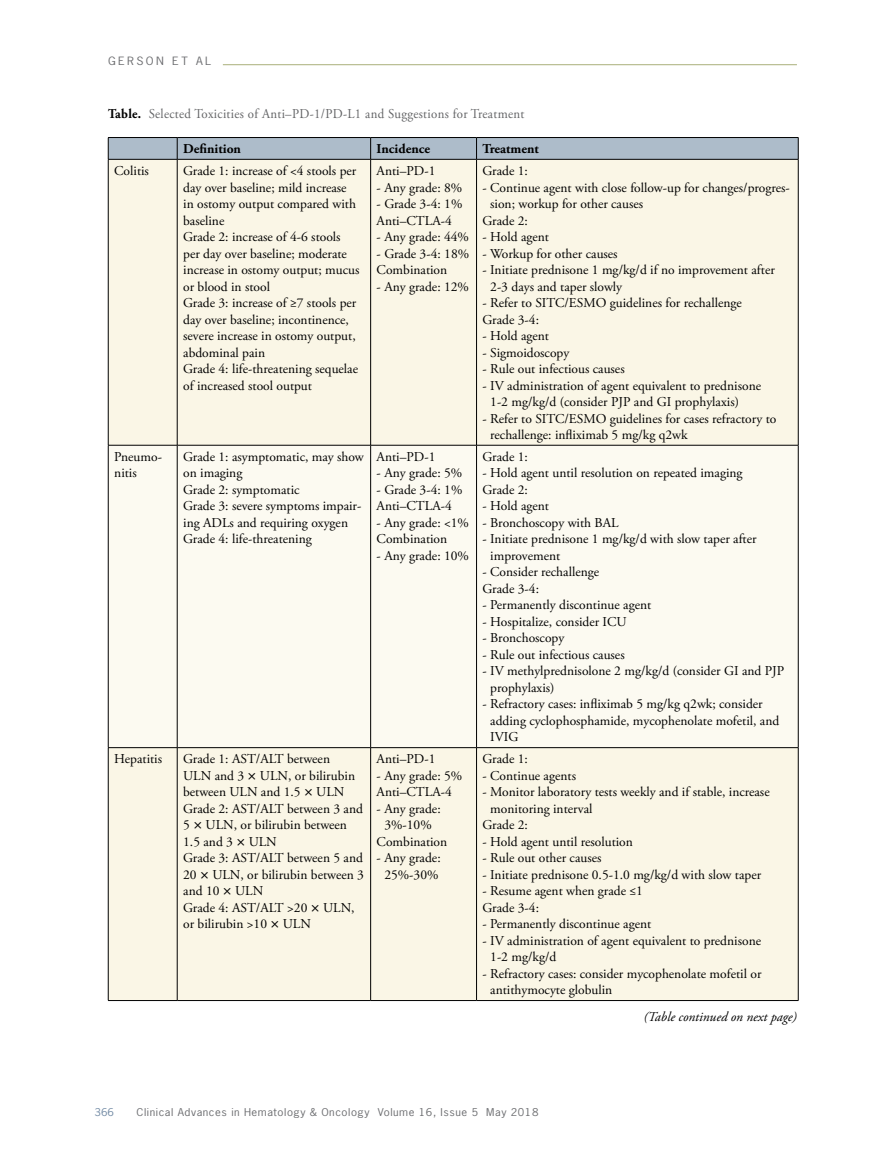
<style>
.page{position:relative;width:878px;height:1175px;background:#fff}
.page>*{position:absolute;margin:0;border:0;box-sizing:border-box;transform-origin:0 0}
.t1{font:13.5px/16.5px "Adobe Garamond Pro";color:#000}
.t2{font:13.5px "Adobe Garamond Pro";letter-spacing:.025em;color:#636466;scale:.95 1}
.t3{font:700 13.5px "Adobe Garamond Pro";color:#000}
.t4{font:italic 13.5px "Adobe Garamond Pro";color:#000}
.t5{font:10.8px "News Gothic Std";letter-spacing:.2em;color:#6d6e71;scale:1.11 1}
.t6{font:10.2px "News Gothic Std";letter-spacing:.05em;color:#6d6e71;scale:1.11 1}
.t7{font:10.2px "News Gothic Std";color:#738ba5;scale:1.11 1}
.s1{font-weight:700;color:#000}
.s2{font-family:"News Gothic Std"}
</style>
<div class="page">
<hr style="left:223px;top:64px;width:573px;height:1px;background:#a9b07b">
<div style="left:109px;top:160px;width:689px;height:840px;background:#faf6e6"></div>
<div style="left:109px;top:446px;width:689px;height:301px;background:#fcfaf1"></div>
<svg style="left:108px;top:137px;width:691px;height:22px;background:#a2b0bd"></svg>
<hr style="left:108px;top:159px;width:69px;height:1px;background:#000">
<hr style="left:108px;top:159px;width:1px;height:286px;background:#000">
<hr style="left:177px;top:159px;width:193px;height:1px;background:#000">
<hr style="left:177px;top:159px;width:1px;height:286px;background:#000">
<hr style="left:370px;top:159px;width:106px;height:1px;background:#000">
<hr style="left:370px;top:159px;width:1px;height:286px;background:#000">
<hr style="left:476px;top:159px;width:322px;height:1px;background:#000">
<hr style="left:476px;top:159px;width:1px;height:286px;background:#000">
<hr style="left:798px;top:159px;width:1px;height:286px;background:#000">
<hr style="left:108px;top:1000px;width:69px;height:1px;background:#000">
<hr style="left:177px;top:1000px;width:193px;height:1px;background:#000">
<hr style="left:370px;top:1000px;width:106px;height:1px;background:#000">
<hr style="left:476px;top:1000px;width:322px;height:1px;background:#000">
<hr style="left:108px;top:445px;width:69px;height:1px;background:#000">
<hr style="left:108px;top:445px;width:1px;height:302px;background:#000">
<hr style="left:177px;top:445px;width:193px;height:1px;background:#000">
<hr style="left:177px;top:445px;width:1px;height:302px;background:#000">
<hr style="left:370px;top:445px;width:106px;height:1px;background:#000">
<hr style="left:370px;top:445px;width:1px;height:302px;background:#000">
<hr style="left:476px;top:445px;width:322px;height:1px;background:#000">
<hr style="left:476px;top:445px;width:1px;height:302px;background:#000">
<hr style="left:798px;top:445px;width:1px;height:302px;background:#000">
<hr style="left:108px;top:747px;width:69px;height:1px;background:#000">
<hr style="left:108px;top:748px;width:1px;height:252px;background:#000">
<hr style="left:177px;top:747px;width:193px;height:1px;background:#000">
<hr style="left:177px;top:748px;width:1px;height:252px;background:#000">
<hr style="left:370px;top:747px;width:106px;height:1px;background:#000">
<hr style="left:370px;top:748px;width:1px;height:252px;background:#000">
<hr style="left:476px;top:747px;width:322px;height:1px;background:#000">
<hr style="left:476px;top:748px;width:1px;height:252px;background:#000">
<hr style="left:798px;top:748px;width:1px;height:252px;background:#000">
<p class="t5" style="left:108px;top:54px;width:94px">GERSON ET AL</p>
<p class="t2" style="left:108px;top:105px;width:440px"><span class="s1">Table.</span> Selected Toxicities of Anti–PD-1/PD-L1 and Suggestions for Treatment</p>
<p class="t3" style="left:183px;top:141px;width:59px">Definition</p>
<p class="t3" style="left:376px;top:141px;width:55px">Incidence</p>
<p class="t3" style="left:482px;top:141px;width:58px">Treatment</p>
<p class="t1" style="left:114px;top:163px;width:36px">Colitis</p>
<p class="t1" style="left:183px;top:163px;width:178px">Grade 1: increase of &lt;4 stools per day over baseline; mild increase in ostomy output compared with baseline<br>Grade 2: increase of 4-6 stools per day over baseline; moderate increase in ostomy output; mucus or blood in stool<br>Grade 3: increase of ≥7 stools per day over baseline; incontinence, severe increase in ostomy output, abdominal pain<br>Grade 4: life-threatening sequelae of increased stool output</p>
<p class="t1" style="left:376px;top:163px;width:60px">Anti–PD-1</p>
<p class="t1" style="left:482px;top:163px;width:47px">Grade 1:</p>
<p class="t1" style="left:482px;top:179px;width:309px">- Continue agent with close follow-up for changes/progres-</p>
<p class="t1" style="left:490px;top:196px;width:154px">sion; workup for other causes</p>
<p class="t1" style="left:482px;top:212px;width:47px">Grade 2:</p>
<p class="t1" style="left:482px;top:229px;width:68px">- Hold agent</p>
<p class="t1" style="left:482px;top:245px;width:137px">- Workup for other causes</p>
<p class="t1" style="left:490px;top:262px;width:286px;text-indent:-8px">- Initiate prednisone 1 mg/kg/d if no improvement after<br>2-3 days and taper slowly</p>
<p class="t1" style="left:482px;top:295px;width:261px">- Refer to SITC/ESMO guidelines for rechallenge<br>Grade 3-4:</p>
<p class="t1" style="left:482px;top:328px;width:68px">- Hold agent</p>
<p class="t1" style="left:482px;top:344px;width:88px">- Sigmoidoscopy</p>
<p class="t1" style="left:482px;top:361px;width:144px">- Rule out infectious causes</p>
<p class="t1" style="left:490px;top:377px;width:272px;text-indent:-8px">- IV administration of agent equivalent to prednisone<br>1-2 mg/kg/d (consider PJP and GI prophylaxis)</p>
<p class="t1" style="left:490px;top:410px;width:288px;text-indent:-8px">- Refer to SITC/ESMO guidelines for cases refractory to rechallenge: infliximab 5 mg/kg q2wk</p>
<p class="t1" style="left:376px;top:179px;width:87px">- Any grade: 8%</p>
<p class="t1" style="left:376px;top:196px;width:87px">- Grade 3-4: 1%<br>Anti–CTLA-4</p>
<p class="t1" style="left:376px;top:229px;width:94px">- Any grade: 44%</p>
<p class="t1" style="left:376px;top:245px;width:94px">- Grade 3-4: 18%<br>Combination</p>
<p class="t1" style="left:376px;top:278px;width:94px">- Any grade: 12%</p>
<p class="t1" style="left:114px;top:449px;width:49px">Pneumo&shy;nitis</p>
<p class="t1" style="left:183px;top:449px;width:182px">Grade 1: asymptomatic, may show on imaging<br>Grade 2: symptomatic<br>Grade 3: severe symptoms impair&shy;ing ADLs and requiring oxygen<br>Grade 4: life-threatening</p>
<p class="t1" style="left:376px;top:449px;width:60px">Anti–PD-1</p>
<p class="t1" style="left:376px;top:465px;width:87px">- Any grade: 5%</p>
<p class="t1" style="left:376px;top:482px;width:87px">- Grade 3-4: 1%<br>Anti–CTLA-4</p>
<p class="t1" style="left:376px;top:515px;width:94px">- Any grade: &lt;1%<br>Combination</p>
<p class="t1" style="left:376px;top:548px;width:94px">- Any grade: 10%</p>
<p class="t1" style="left:114px;top:751px;width:49px">Hepatitis</p>
<p class="t1" style="left:183px;top:751px;width:182px">Grade 1: AST/ALT between<br>ULN and 3 <span class="s2">×</span> ULN, or bilirubin between ULN and 1.5 <span class="s2">×</span> ULN<br>Grade 2: AST/ALT between 3 and<br>5 <span class="s2">×</span> ULN, or bilirubin between<br>1.5 and 3 <span class="s2">×</span> ULN<br>Grade 3: AST/ALT between 5 and<br>20 <span class="s2">×</span> ULN, or bilirubin between 3 and 10 <span class="s2">×</span> ULN<br>Grade 4: AST/ALT &gt;20 <span class="s2">×</span> ULN, or bilirubin &gt;10 <span class="s2">×</span> ULN</p>
<p class="t1" style="left:376px;top:751px;width:60px">Anti–PD-1</p>
<p class="t1" style="left:376px;top:767px;width:87px">- Any grade: 5%<br>Anti–CTLA-4</p>
<p class="t1" style="left:376px;top:800px;width:72px;text-align:center">- Any grade:<br>3%-10%<br>Combination</p>
<p class="t1" style="left:376px;top:850px;width:66px;text-align:center">- Any grade:<br>25%-30%</p>
<p class="t1" style="left:482px;top:449px;width:47px">Grade 1:</p>
<p class="t1" style="left:482px;top:465px;width:261px">- Hold agent until resolution on repeated imaging<br>Grade 2:</p>
<p class="t1" style="left:482px;top:498px;width:68px">- Hold agent</p>
<p class="t1" style="left:482px;top:515px;width:138px">- Bronchoscopy with BAL</p>
<p class="t1" style="left:490px;top:531px;width:268px;text-indent:-8px">- Initiate prednisone 1 mg/kg/d with slow taper after improvement</p>
<p class="t1" style="left:482px;top:564px;width:118px">- Consider rechallenge<br>Grade 3-4:</p>
<p class="t1" style="left:482px;top:597px;width:170px">- Permanently discontinue agent</p>
<p class="t1" style="left:482px;top:614px;width:146px">- Hospitalize, consider ICU</p>
<p class="t1" style="left:482px;top:630px;width:83px">- Bronchoscopy</p>
<p class="t1" style="left:482px;top:647px;width:144px">- Rule out infectious causes</p>
<p class="t1" style="left:490px;top:663px;width:295px;text-indent:-8px">- IV methylprednisolone 2 mg/kg/d (consider GI and PJP prophylaxis)</p>
<p class="t1" style="left:490px;top:696px;width:290px;text-indent:-8px">- Refractory cases: infliximab 5 mg/kg q2wk; consider adding cyclophosphamide, mycophenolate mofetil, and<br>IVIG</p>
<p class="t1" style="left:482px;top:751px;width:47px">Grade 1:</p>
<p class="t1" style="left:482px;top:767px;width:95px">- Continue agents</p>
<p class="t1" style="left:482px;top:784px;width:288px">- Monitor laboratory tests weekly and if stable, increase</p>
<p class="t1" style="left:490px;top:800px;width:104px">monitoring interval</p>
<p class="t1" style="left:482px;top:817px;width:47px">Grade 2:</p>
<p class="t1" style="left:482px;top:833px;width:152px">- Hold agent until resolution</p>
<p class="t1" style="left:482px;top:850px;width:120px">- Rule out other causes</p>
<p class="t1" style="left:482px;top:866px;width:280px">- Initiate prednisone 0.5-1.0 mg/kg/d with slow taper</p>
<p class="t1" style="left:482px;top:883px;width:162px">- Resume agent when grade ≤1<br>Grade 3-4:</p>
<p class="t1" style="left:482px;top:916px;width:170px">- Permanently discontinue agent</p>
<p class="t1" style="left:490px;top:932px;width:272px;text-indent:-8px">- IV administration of agent equivalent to prednisone<br>1-2 mg/kg/d</p>
<p class="t1" style="left:490px;top:965px;width:273px;text-indent:-8px">- Refractory cases: consider mycophenolate mofetil or antithymocyte globulin</p>
<p class="t4" style="left:643px;top:1009px;width:155px">(Table continued on next page)</p>
<p class="t7" style="left:94px;top:1105px;width:19px">366</p>
<p class="t6" style="left:136px;top:1105px;width:363px">Clinical Advances in Hematology &amp; Oncology Volume 16, Issue 5 May 2018</p>
</div>
